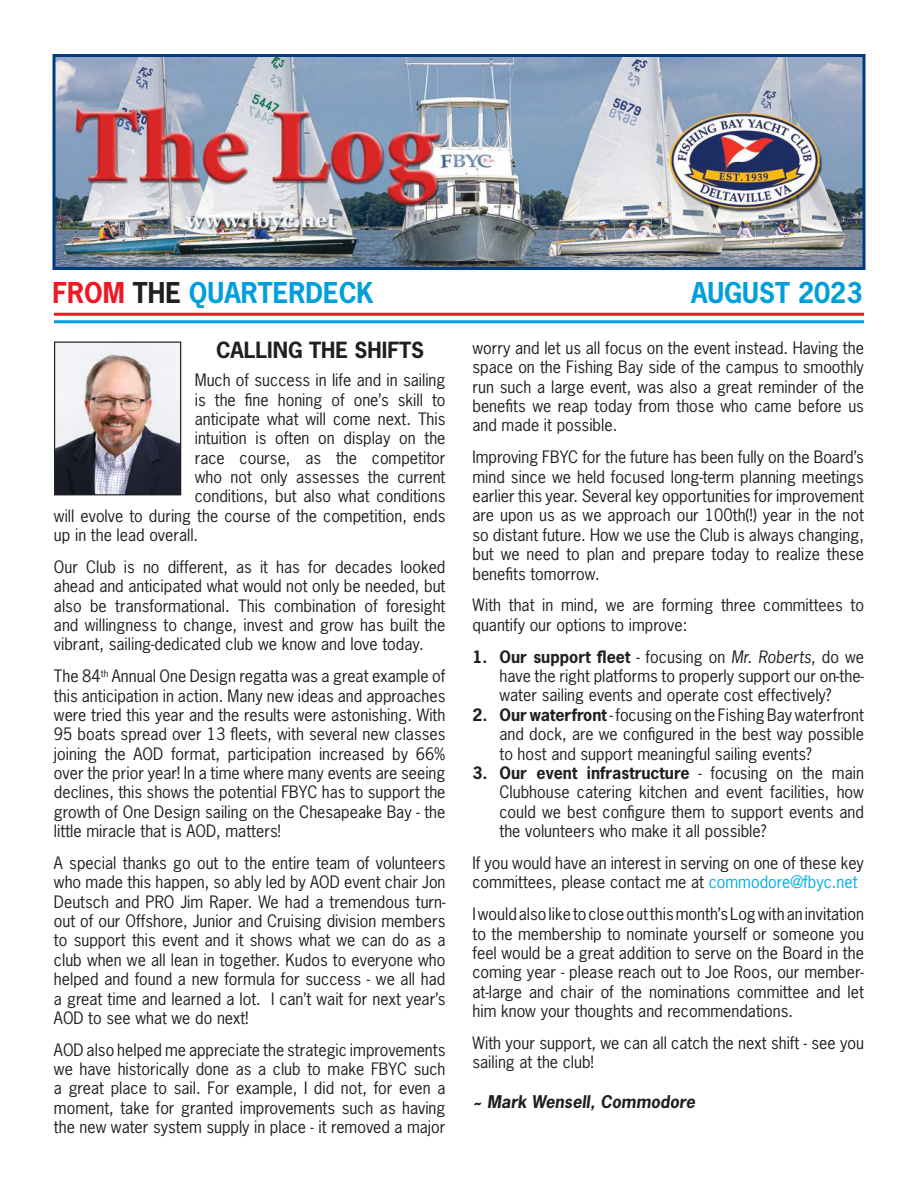
<style>
.page{position:relative;width:918px;height:1188px;background:#fff}
.page>*{position:absolute;margin:0;border:0;box-sizing:border-box;transform-origin:0 0}
.t1{font:700 27px "News Gothic Std";color:#009fd9;scale:.96 1}
.t2{font:700 21px "News Gothic Std";color:#241f1f}
.t3{font:italic 700 16.5px "News Gothic Std";color:#241f1f}
.t4{font:16.2px/19.4px "News Gothic Std";color:#241f1f;text-align:justify}
.s1{color:#ef1923}
.s2{color:#241f1f}
.s3{font-weight:700}
.s4{font-style:italic}
.s5{color:#00aeef}
</style>
<div class="page">
<img style="left:56px;top:58px;width:806px;height:208px">
<div style="left:52px;top:54px;width:814px;height:216px;border:3px solid #003b81"></div>
<hr style="left:54px;top:320px;width:810px;height:3px;background:#009ce0">
<hr style="left:54px;top:313px;width:810px;height:3px;background:#ef1923">
<img style="left:56px;top:344px;width:123px;height:149px">
<div style="left:54px;top:342px;width:127px;height:153px;border:1px solid #241f1f"></div>
<h1 class="t1" style="left:52px;top:275px;width:336px"><span class="s1">FROM</span> <span class="s2">THE</span> QUARTERDECK</h1>
<h1 class="t1" style="left:691px;top:275px;width:180px">AUGUST 2023</h1>
<p class="t4" style="left:472px;top:338px;width:393px">worry and let us all focus on the event instead. Having the space on the Fishing Bay side of the campus to smoothly run such a large event, was also a great reminder of the benefits we reap today from those who came before us and made it possible.</p>
<p class="t4" style="left:472px;top:447px;width:393px">Improving FBYC for the future has been fully on the Board’s mind since we held focused long-term planning meetings earlier this year. Several key opportunities for improvement are upon us as we approach our 100th(!) year in the not so distant future. How we use the Club is always changing, but we need to plan and prepare today to realize these benefits tomorrow.</p>
<p class="t4" style="left:472px;top:596px;width:393px">With that in mind, we are forming three committees to quantify our options to improve:</p>
<p class="t4" style="left:500px;top:647px;width:366px;text-indent:-27px"><span class="s3">1. Our support fleet</span> - focusing on <span class="s4">Mr. Roberts</span>, do we have the right platforms to properly support our on-the&shy;water sailing events and operate cost effectively?</p>
<p class="t4" style="left:500px;top:705px;width:366px;text-indent:-27px"><span class="s3">2. Our waterfront</span> - focusing on the Fishing Bay waterfront and dock, are we configured in the best way possible to host and support meaningful sailing events?</p>
<p class="t4" style="left:499px;top:763px;width:366px;text-indent:-27px"><span class="s3">3. Our event infrastructure</span> - focusing on the main Clubhouse catering kitchen and event facilities, how could we best configure them to support events and the volunteers who make it all possible?</p>
<p class="t4" style="left:473px;top:853px;width:393px">If you would have an interest in serving on one of these key committees, please contact me at <span class="s5">commodore@fbyc.net</span></p>
<p class="t4" style="left:473px;top:904px;width:393px">I would also like to close out this month’s Log with an invitation to the membership to nominate yourself or someone you feel would be a great addition to serve on the Board in the coming year - please reach out to Joe Roos, our member&shy;at-large and chair of the nominations committee and let him know your thoughts and recommendations.</p>
<p class="t4" style="left:473px;top:1033px;width:393px">With your support, we can all catch the next shift - see you sailing at the club!</p>
<p class="t3" style="left:472px;top:1091px;width:224px">~ Mark Wensell, Commodore</p>
<p class="t2" style="left:216px;top:336px;width:210px">CALLING THE SHIFTS</p>
<p class="t4" style="left:195px;top:370px;width:252px">Much of success in life and in sailing</p>
<p class="t4" style="left:195px;top:390px;width:252px">is the fine honing of one’s skill to</p>
<p class="t4" style="left:195px;top:409px;width:252px">anticipate what will come next. This</p>
<p class="t4" style="left:195px;top:428px;width:252px">intuition is often on display on the</p>
<p class="t4" style="left:195px;top:448px;width:252px">race course, as the competitor</p>
<p class="t4" style="left:195px;top:467px;width:252px">who not only assesses the current</p>
<p class="t4" style="left:195px;top:486px;width:252px">conditions, but also what conditions</p>
<p class="t4" style="left:54px;top:506px;width:393px">will evolve to during the course of the competition, ends</p>
<p class="t4" style="left:54px;top:525px;width:146px">up in the lead overall.</p>
<p class="t4" style="left:54px;top:557px;width:393px">Our Club is no different, as it has for decades looked ahead and anticipated what would not only be needed, but also be transformational. This combination of foresight and willingness to change, invest and grow has built the vibrant, sailing-dedicated club we know and love today.</p>
<p class="t4" style="left:54px;top:666px;width:393px">The 84<sup>th</sup> Annual One Design regatta was a great example of this anticipation in action. Many new ideas and approaches were tried this year and the results were astonishing. With 95 boats spread over 13 fleets, with several new classes joining the AOD format, participation increased by 66% over the prior year! In a time where many events are seeing declines, this shows the potential FBYC has to support the growth of One Design sailing on the Chesapeake Bay - the little miracle that is AOD, matters!</p>
<p class="t4" style="left:54px;top:853px;width:393px">A special thanks go out to the entire team of volunteers who made this happen, so ably led by AOD event chair Jon Deutsch and PRO Jim Raper. We had a tremendous turn&shy;out of our Offshore, Junior and Cruising division members to support this event and it shows what we can do as a club when we all lean in together. Kudos to everyone who helped and found a new formula for success - we all had a great time and learned a lot. I can’t wait for next year’s AOD to see what we do next!</p>
<p class="t4" style="left:54px;top:1040px;width:393px">AOD also helped me appreciate the strategic improvements we have historically done as a club to make FBYC such a great place to sail. For example, I did not, for even a moment, take for granted improvements such as having the new water system supply in place - it removed a major</p>
</div>
